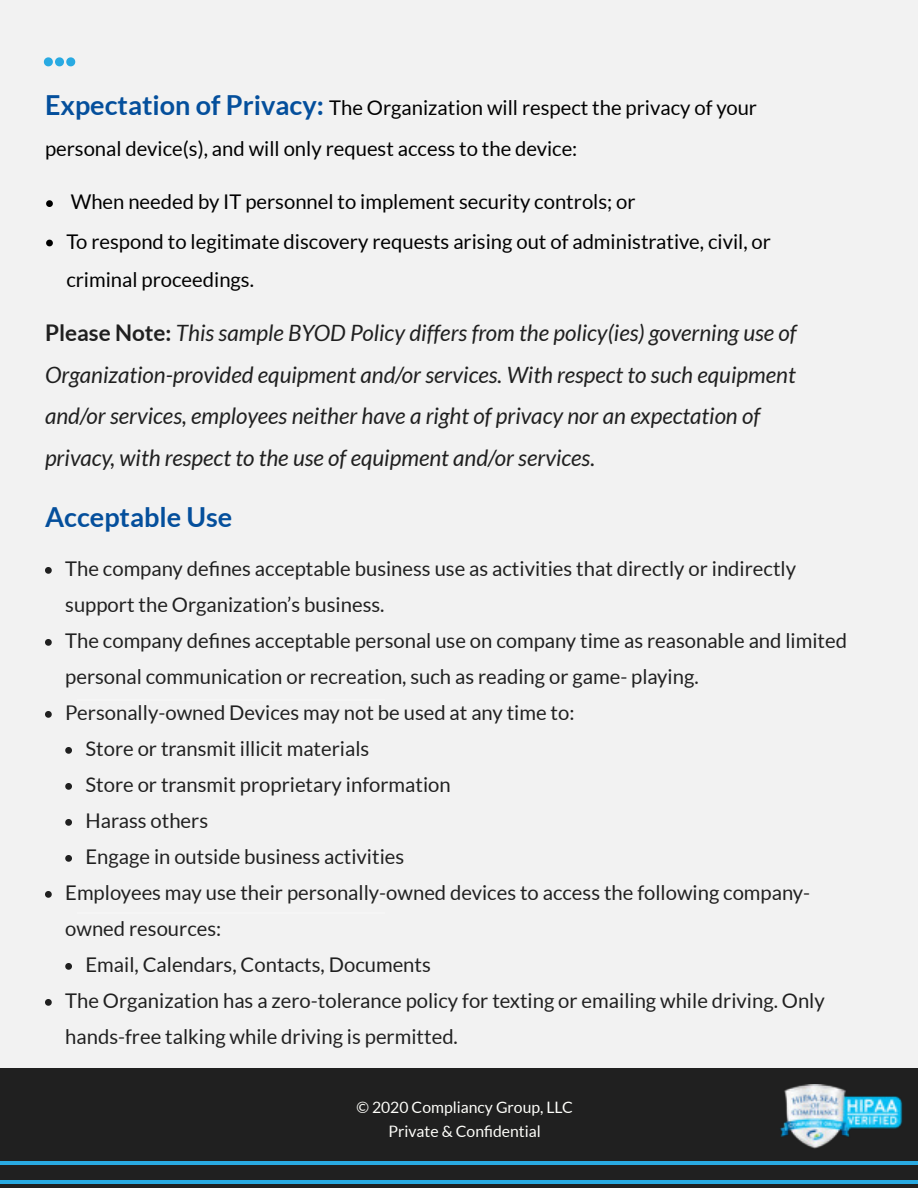
<style>
.page{position:relative;width:918px;height:1188px;background:#f2f2f2}
.page>*{position:absolute;margin:0;border:0;box-sizing:border-box;transform-origin:0 0}
.t1{font:700 27px "Lato";color:#044f9c}
.t2{font:italic 22.5px/41.7px "Lato";color:#202020}
.t3{font:20.25px "Lato";color:#202020}
.t4{font:20.25px/38.8px "Lato";color:#000}
.t5{font:15.75px/24.8px "Lato";color:#fffffb;text-align:center}
.s1{font-weight:700;font-size:27px;color:#044f9c}
.s2{font-weight:700;font-style:normal}
</style>
<div class="page">
<hr style="left:77px;top:699px;width:42px;height:1px;background:#fff">
<hr style="left:119px;top:699px;width:42px;height:1px;background:#fff">
<hr style="left:161px;top:699px;width:41px;height:1px;background:#fff">
<hr style="left:202px;top:699px;width:42px;height:1px;background:#fff">
<hr style="left:244px;top:699px;width:41px;height:1px;background:#fff">
<hr style="left:285px;top:699px;width:42px;height:1px;background:#fff">
<hr style="left:327px;top:699px;width:42px;height:1px;background:#fff">
<hr style="left:77px;top:913px;width:42px;height:1px;background:#fff">
<hr style="left:119px;top:913px;width:42px;height:1px;background:#fff">
<hr style="left:161px;top:913px;width:41px;height:1px;background:#fff">
<hr style="left:202px;top:913px;width:42px;height:1px;background:#fff">
<hr style="left:244px;top:913px;width:41px;height:1px;background:#fff">
<hr style="left:285px;top:913px;width:42px;height:1px;background:#fff">
<hr style="left:327px;top:913px;width:42px;height:1px;background:#fff">
<svg style="left:44px;top:57px;width:31px;height:9px"></svg>
<svg style="left:46px;top:200px;width:7px;height:7px"></svg>
<svg style="left:46px;top:240px;width:7px;height:6px"></svg>
<div style="left:0;top:1069px;width:918px;height:119px;background:#202020"></div>
<hr style="left:0;top:1161px;width:80px;height:4px;background:#29aae2">
<hr style="left:0;top:1180px;width:80px;height:3px;background:#29aae2">
<hr style="left:80px;top:1161px;width:81px;height:4px;background:#29aae2">
<hr style="left:80px;top:1180px;width:81px;height:3px;background:#29aae2">
<hr style="left:161px;top:1161px;width:81px;height:4px;background:#29aae2">
<hr style="left:161px;top:1180px;width:81px;height:3px;background:#29aae2">
<hr style="left:242px;top:1161px;width:81px;height:4px;background:#29aae2">
<hr style="left:242px;top:1180px;width:81px;height:3px;background:#29aae2">
<hr style="left:323px;top:1161px;width:81px;height:4px;background:#29aae2">
<hr style="left:323px;top:1180px;width:81px;height:3px;background:#29aae2">
<hr style="left:404px;top:1161px;width:81px;height:4px;background:#29aae2">
<hr style="left:404px;top:1180px;width:81px;height:3px;background:#29aae2">
<hr style="left:485px;top:1161px;width:81px;height:4px;background:#29aae2">
<hr style="left:485px;top:1180px;width:81px;height:3px;background:#29aae2">
<hr style="left:566px;top:1161px;width:81px;height:4px;background:#29aae2">
<hr style="left:566px;top:1180px;width:81px;height:3px;background:#29aae2">
<hr style="left:647px;top:1161px;width:81px;height:4px;background:#29aae2">
<hr style="left:647px;top:1180px;width:81px;height:3px;background:#29aae2">
<hr style="left:728px;top:1161px;width:81px;height:4px;background:#29aae2">
<hr style="left:728px;top:1180px;width:81px;height:3px;background:#29aae2">
<hr style="left:809px;top:1161px;width:81px;height:4px;background:#29aae2">
<hr style="left:809px;top:1180px;width:81px;height:3px;background:#29aae2">
<hr style="left:890px;top:1161px;width:28px;height:4px;background:#29aae2">
<hr style="left:890px;top:1180px;width:28px;height:3px;background:#29aae2">
<svg style="left:45px;top:567px;width:7px;height:7px"></svg>
<svg style="left:45px;top:639px;width:7px;height:7px"></svg>
<svg style="left:45px;top:711px;width:7px;height:7px"></svg>
<svg style="left:65px;top:747px;width:7px;height:7px"></svg>
<svg style="left:65px;top:783px;width:7px;height:7px"></svg>
<svg style="left:65px;top:819px;width:7px;height:7px"></svg>
<svg style="left:65px;top:855px;width:7px;height:7px"></svg>
<svg style="left:45px;top:891px;width:7px;height:7px"></svg>
<svg style="left:65px;top:963px;width:7px;height:7px"></svg>
<svg style="left:45px;top:999px;width:7px;height:7px"></svg>
<img style="left:780px;top:1084px;width:123px;height:65px">
<p class="t4" style="left:45px;top:86px;width:714px;line-height:41.7px"><span class="s1">Expectation of Privacy:</span> The Organization will respect the privacy of your personal device(s), and will only request access to the device:</p>
<p class="t4" style="left:66px;top:182px;width:706px">When needed by IT personnel to implement security controls; or<br>To respond to legitimate discovery requests arising out of administrative, civil, or criminal proceedings.</p>
<p class="t2" style="left:45px;top:312px;width:753px"><span class="s2">Please Note:</span> This sample BYOD Policy differs from the policy(ies) governing use of Organization-provided equipment and/or services. With respect to such equipment and/or services, employees neither have a right of privacy nor an expectation of privacy, with respect to the use of equipment and/or services.</p>
<h1 class="t1" style="left:45px;top:501px;width:189px">Acceptable Use</h1>
<p class="t3" style="left:65px;top:557px;width:732px">The company defines acceptable business use as activities that directly or indirectly</p>
<p class="t3" style="left:65px;top:593px;width:321px">support the Organization’s business.</p>
<p class="t3" style="left:65px;top:629px;width:783px">The company defines acceptable personal use on company time as reasonable and limited</p>
<p class="t3" style="left:65px;top:665px;width:635px">personal communication or recreation, such as reading or game- playing.</p>
<p class="t3" style="left:65px;top:701px;width:511px">Personally-owned Devices may not be used at any time to:</p>
<p class="t3" style="left:86px;top:737px;width:285px">Store or transmit illicit materials</p>
<p class="t3" style="left:86px;top:773px;width:367px">Store or transmit proprietary information</p>
<p class="t3" style="left:86px;top:809px;width:124px">Harass others</p>
<p class="t3" style="left:86px;top:845px;width:320px">Engage in outside business activities</p>
<p class="t3" style="left:65px;top:881px;width:746px">Employees may use their personally-owned devices to access the following company-</p>
<p class="t3" style="left:65px;top:917px;width:158px">owned resources:</p>
<p class="t3" style="left:86px;top:953px;width:347px">Email, Calendars, Contacts, Documents</p>
<p class="t3" style="left:65px;top:989px;width:761px">The Organization has a zero-tolerance policy for texting or emailing while driving. Only</p>
<p class="t3" style="left:65px;top:1025px;width:394px">hands-free talking while driving is permitted.</p>
<p class="t5" style="left:356px;top:1094px;width:218px">© 2020 Compliancy Group, LLC<br>Private &amp; Confidential</p>
</div>
